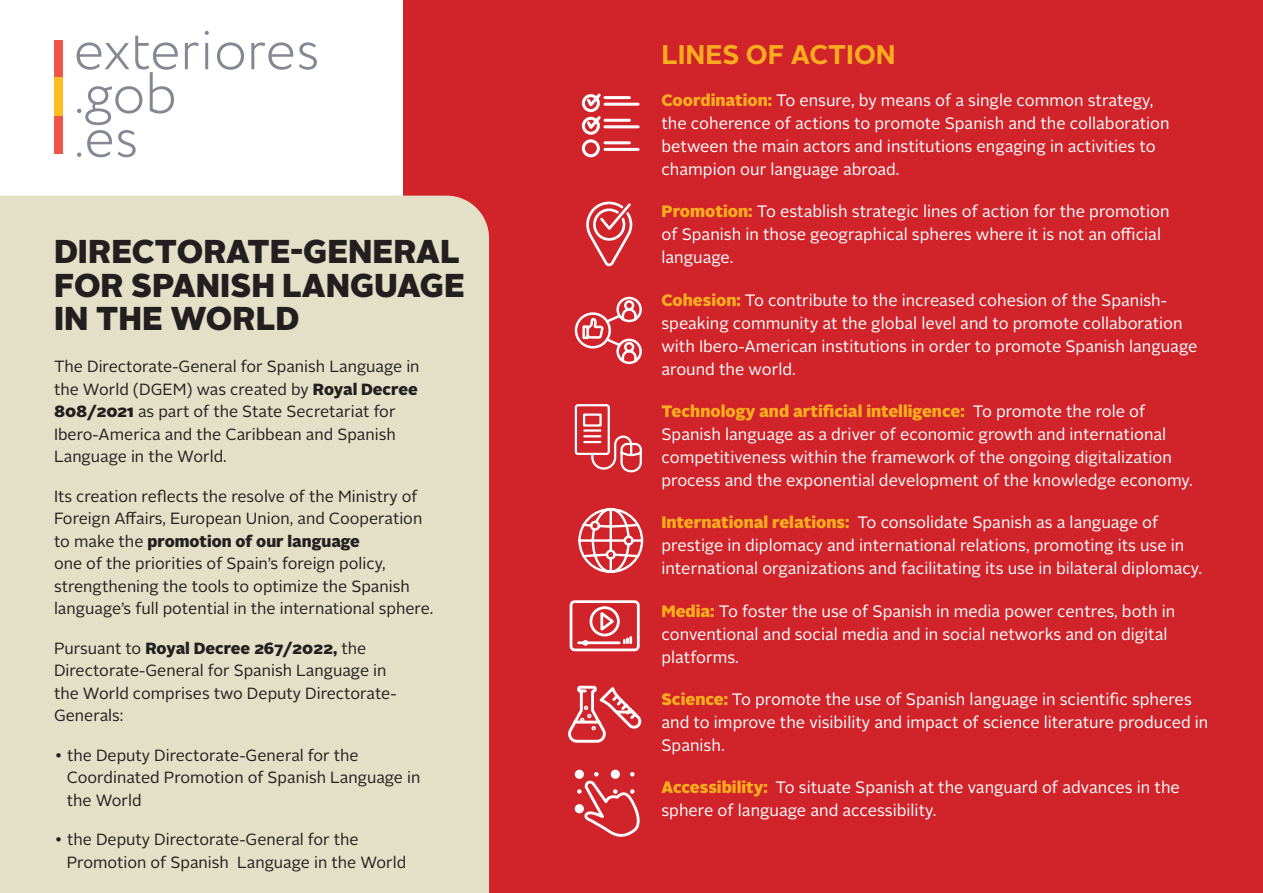
<style>
.page{position:relative;width:1263px;height:893px;background:#fff}
.page>*{position:absolute;margin:0;border:0;box-sizing:border-box;transform-origin:0 0}
.t1{font:900 33px/33.6px "Alright Sans";color:#231f20}
.t2{font:700 27px "Alright Sans";color:#faad1e}
.t3{font:16.5px/23px "Alright Sans";color:#fff}
.t4{font:16.2px/22.5px "Alright Sans";color:#231f20}
.s1{font-weight:900}
.s2{font-weight:900;color:#faad1e}
</style>
<div class="page">
<div style="left:404px;top:0;width:859px;height:893px;background:#d1232a"></div>
<svg style="left:77px;top:31px;width:240px;height:126px"></svg>
<div style="left:54px;top:40px;width:9px;height:38px;background:#f0554c"></div>
<div style="left:54px;top:116px;width:9px;height:38px;background:#f0554c"></div>
<div style="left:54px;top:78px;width:9px;height:38px;background:#fdbd23"></div>
<div style="left:0;top:196px;width:489px;height:697px;background:#e3e0c7"></div>
<svg style="left:575px;top:770px;width:9px;height:9px"></svg>
<div style="left:575px;top:804px;width:9px;height:9px;background:#fff;border-radius:50%"></div>
<div style="left:611px;top:770px;width:9px;height:9px;background:#fff;border-radius:50%"></div>
<svg style="left:577px;top:772px;width:63px;height:65px"></svg>
<svg style="left:574px;top:296px;width:68px;height:69px"></svg>
<svg style="left:578px;top:508px;width:66px;height:65px"></svg>
<svg style="left:574px;top:404px;width:68px;height:69px"></svg>
<svg style="left:581px;top:93px;width:59px;height:65px"></svg>
<svg style="left:569px;top:600px;width:71px;height:52px"></svg>
<svg style="left:568px;top:685px;width:74px;height:58px"></svg>
<svg style="left:586px;top:201px;width:47px;height:66px"></svg>
<p class="t1" style="left:54px;top:235px;width:412px">DIRECTORATE-GENERAL<br>FOR SPANISH LANGUAGE<br>IN THE WORLD</p>
<p class="t4" style="left:54px;top:355px;width:367px">The Directorate-General for Spanish Language in the World (DGEM) was created by <span class="s1">Royal Decree 808/2021</span> as part of the State Secretariat for Ibero-America and the Caribbean and Spanish Language in the World.</p>
<p class="t4" style="left:54px;top:485px;width:381px">Its creation reflects the resolve of the Ministry of Foreign Affairs, European Union, and Cooperation to make the <span class="s1">promotion of our language<br></span>one of the priorities of Spain’s foreign policy, strengthening the tools to optimize the Spanish language’s full potential in the international sphere.</p>
<p class="t4" style="left:54px;top:637px;width:344px">Pursuant to <span class="s1">Royal Decree 267/2022,</span> the Directorate-General for Spanish Language in the World comprises two Deputy Directorate-Generals:</p>
<p class="t4" style="left:67px;top:744px;width:355px;text-indent:-13px">• the Deputy Directorate-General for the<br>Coordinated Promotion of Spanish Language in the World</p>
<p class="t4" style="left:67px;top:828px;width:341px;text-indent:-13px">• the Deputy Directorate-General for the<br>Promotion of Spanish Language in the World</p>
<p class="t2" style="left:661px;top:36px;width:236px">LINES OF ACTION</p>
<p class="t3" style="left:661px;top:89px;width:510px"><span class="s2">Coordination:</span> To ensure, by means of a single common strategy, the coherence of actions to promote Spanish and the collaboration between the main actors and institutions engaging in activities to champion our language abroad.</p>
<p class="t3" style="left:661px;top:200px;width:509px"><span class="s2">Promotion:</span> To establish strategic lines of action for the promotion of Spanish in those geographical spheres where it is not an official language.</p>
<p class="t3" style="left:661px;top:289px;width:537px"><span class="s2">Cohesion:</span> To contribute to the increased cohesion of the Spanish&shy;speaking community at the global level and to promote collaboration with Ibero-American institutions in order to promote Spanish language around the world.</p>
<p class="t3" style="left:661px;top:400px;width:533px"><span class="s2">Technology and artificial intelligence:</span> To promote the role of Spanish language as a driver of economic growth and international competitiveness within the framework of the ongoing digitalization process and the exponential development of the knowledge economy.</p>
<p class="t3" style="left:661px;top:511px;width:542px"><span class="s2">International relations:</span> To consolidate Spanish as a language of prestige in diplomacy and international relations, promoting its use in international organizations and facilitating its use in bilateral diplomacy.</p>
<p class="t3" style="left:661px;top:600px;width:515px"><span class="s2">Media:</span> To foster the use of Spanish in media power centres, both in conventional and social media and in social networks and on digital platforms.</p>
<p class="t3" style="left:661px;top:688px;width:548px"><span class="s2">Science:</span> To promote the use of Spanish language in scientific spheres and to improve the visibility and impact of science literature produced in<br>Spanish.</p>
<p class="t3" style="left:661px;top:776px;width:520px"><span class="s2">Accessibility:</span> To situate Spanish at the vanguard of advances in the sphere of language and accessibility.</p>
</div>
